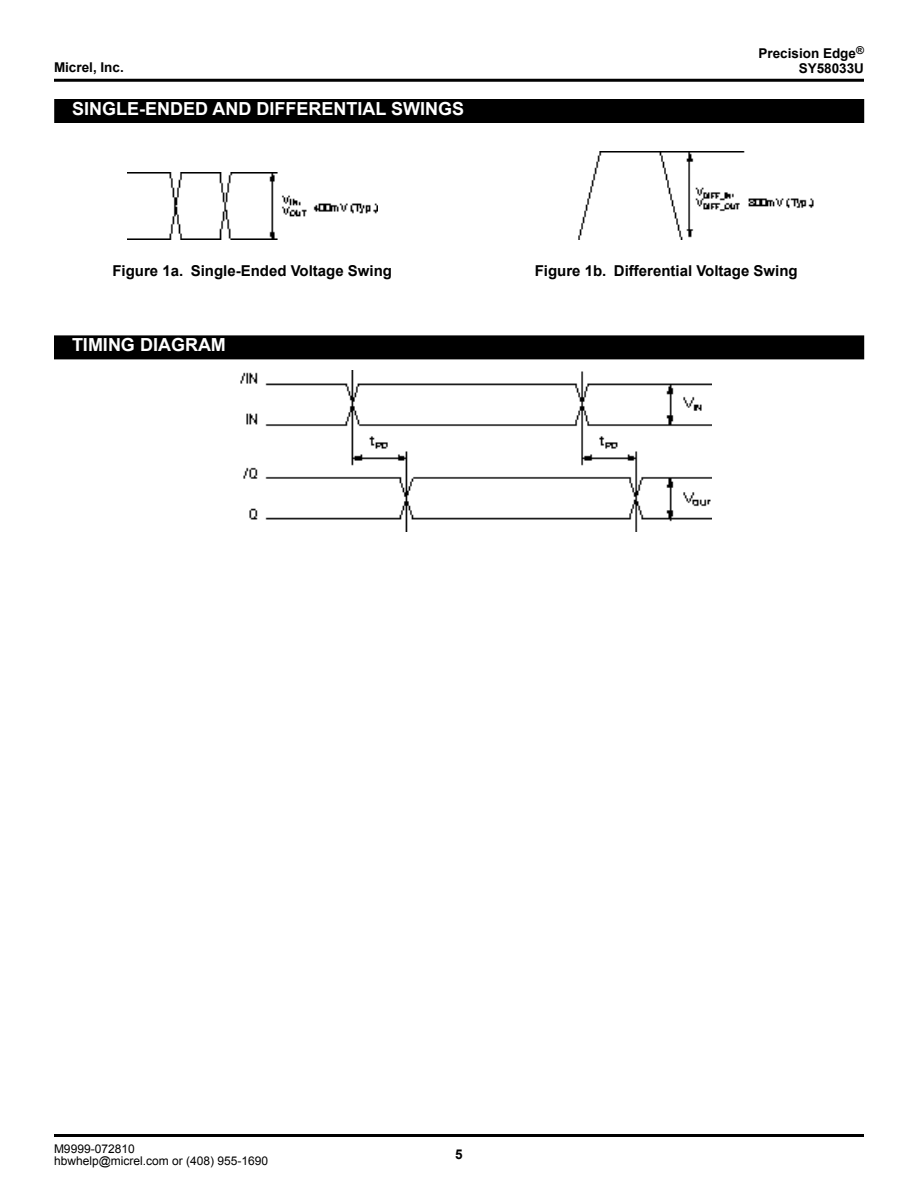
<style>
.page{position:relative;width:918px;height:1188px;background:#fff}
.page>*{position:absolute;margin:0;border:0;box-sizing:border-box;transform-origin:0 0}
.t1{font:700 18px "Arial";color:#fff}
.t2{font:700 15px "Arial";color:#000}
.t3{font:700 13.5px "Arial";color:#000}
.t4{font:12px/12px "Arial";color:#000}
</style>
<div class="page">
<hr style="left:54px;top:79px;width:810px;height:3px;background:#000">
<hr style="left:54px;top:1134px;width:810px;height:3px;background:#000">
<div style="left:55px;top:100px;width:808px;height:22px;background:#000"></div>
<div style="left:54px;top:99px;width:810px;height:24px;border:2px solid #000"></div>
<img style="left:240px;top:370px;width:472px;height:162px">
<div style="left:55px;top:336px;width:808px;height:23px;background:#000"></div>
<div style="left:54px;top:335px;width:810px;height:24px;border:2px solid #000"></div>
<img style="left:127px;top:173px;width:250px;height:67px">
<img style="left:578px;top:151px;width:236px;height:89px">
<p class="t3" style="left:759px;top:48px;width:107px">Precision Edge<sup>®</sup></p>
<p class="t3" style="left:54px;top:63px;width:71px">Micrel, Inc.</p>
<p class="t3" style="left:799px;top:63px;width:67px">SY58033U</p>
<p class="t1" style="left:72px;top:102px;width:394px">SINGLE-ENDED AND DIFFERENTIAL SwINGS</p>
<p class="t2" style="left:112px;top:265px;width:281px">Figure 1a. Single-Ended Voltage Swing</p>
<p class="t2" style="left:535px;top:265px;width:265px">Figure 1b. Differential Voltage Swing</p>
<p class="t1" style="left:72px;top:338px;width:155px">TIMING DIAGRAM</p>
<p class="t4" style="left:54px;top:1144px;width:216px">M9999-072810<br>hbwhelp@micrel.com or (408) 955-1690</p>
<p class="t3" style="left:455px;top:1149px;width:9px">5</p>
</div>
